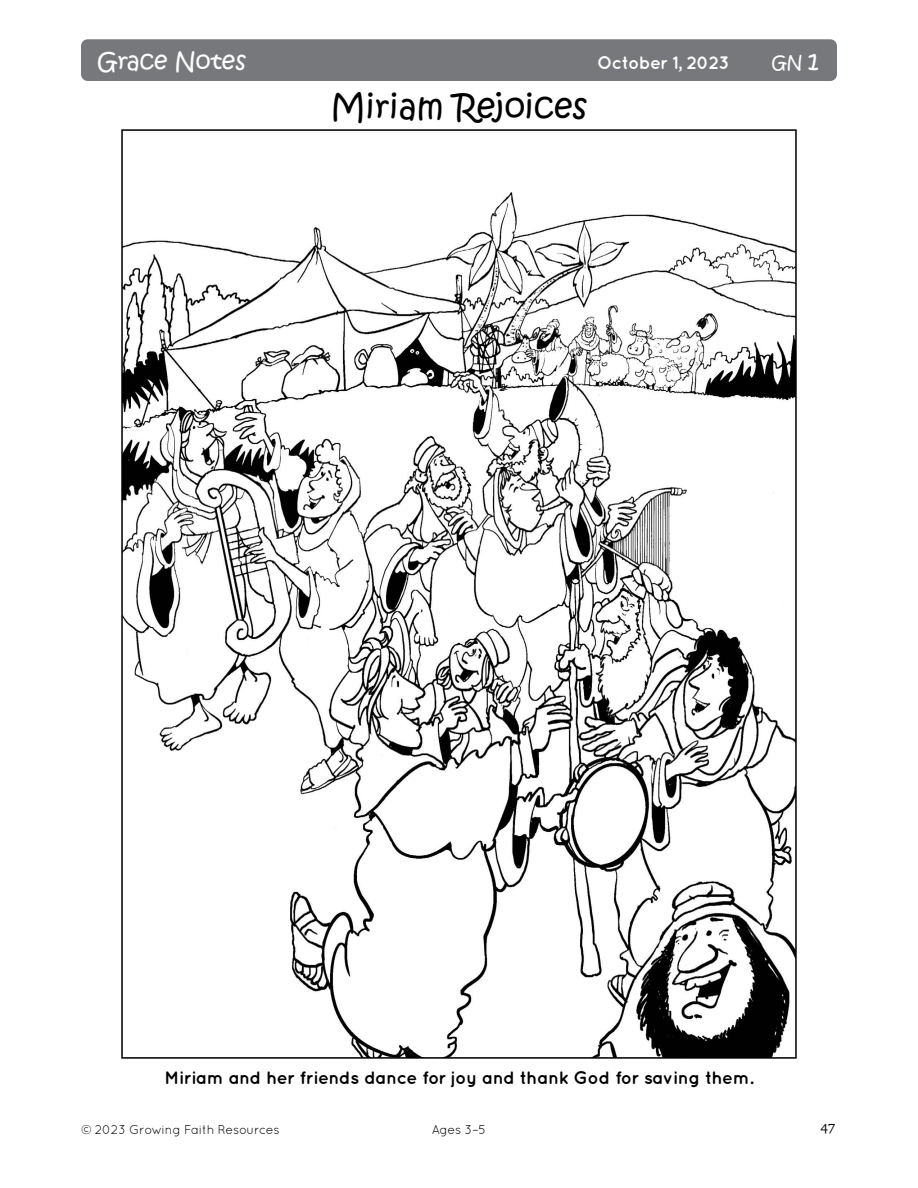
<style>
.page{position:relative;width:918px;height:1188px;background:#fff}
.page>*{position:absolute;margin:0;border:0;box-sizing:border-box;transform-origin:0 0}
.t1{font:33px "Kristen Normal ITC Std";color:#000}
.t2{font:24px "Kristen Normal ITC Std";color:#fff}
.t3{font:700 18px "Quicksand";letter-spacing:-.02em;color:#000}
.t4{font:700 18px "Quicksand";letter-spacing:-.03em;color:#fff}
.t5{font:18px "Kristen Normal ITC Std";color:#fff}
.t6{font:13.5px "Charter ITC Std";color:#000}
.t7{font:12.75px "Quicksand";letter-spacing:-.02em;color:#000}
.s1{font-size:24px}
</style>
<div class="page">
<div style="left:81px;top:39px;width:756px;height:42px;background:#77787b;border-radius:7px"></div>
<img style="left:124px;top:192px;width:670px;height:864px">
<h2 class="t2" style="left:98px;top:46px;width:150px">Grace Notes</h2>
<p class="t4" style="left:597px;top:52px;width:134px">October 1, 2023</p>
<p class="t5" style="left:772px;top:50px;width:49px">GN <span class="s1">1</span></p>
<h1 class="t1" style="left:331px;top:85px;width:258px">Miriam Rejoices</h1>
<p class="t3" style="left:164px;top:1067px;width:591px">Miriam and her friends dance for joy and thank God for saving them.</p>
<p class="t7" style="left:81px;top:1122px;width:200px">© 2023 Growing Faith Resources</p>
<p class="t7" style="left:432px;top:1122px;width:56px">Ages 3–5</p>
<p class="t6" style="left:820px;top:1120px;width:17px">47</p>
</div>
